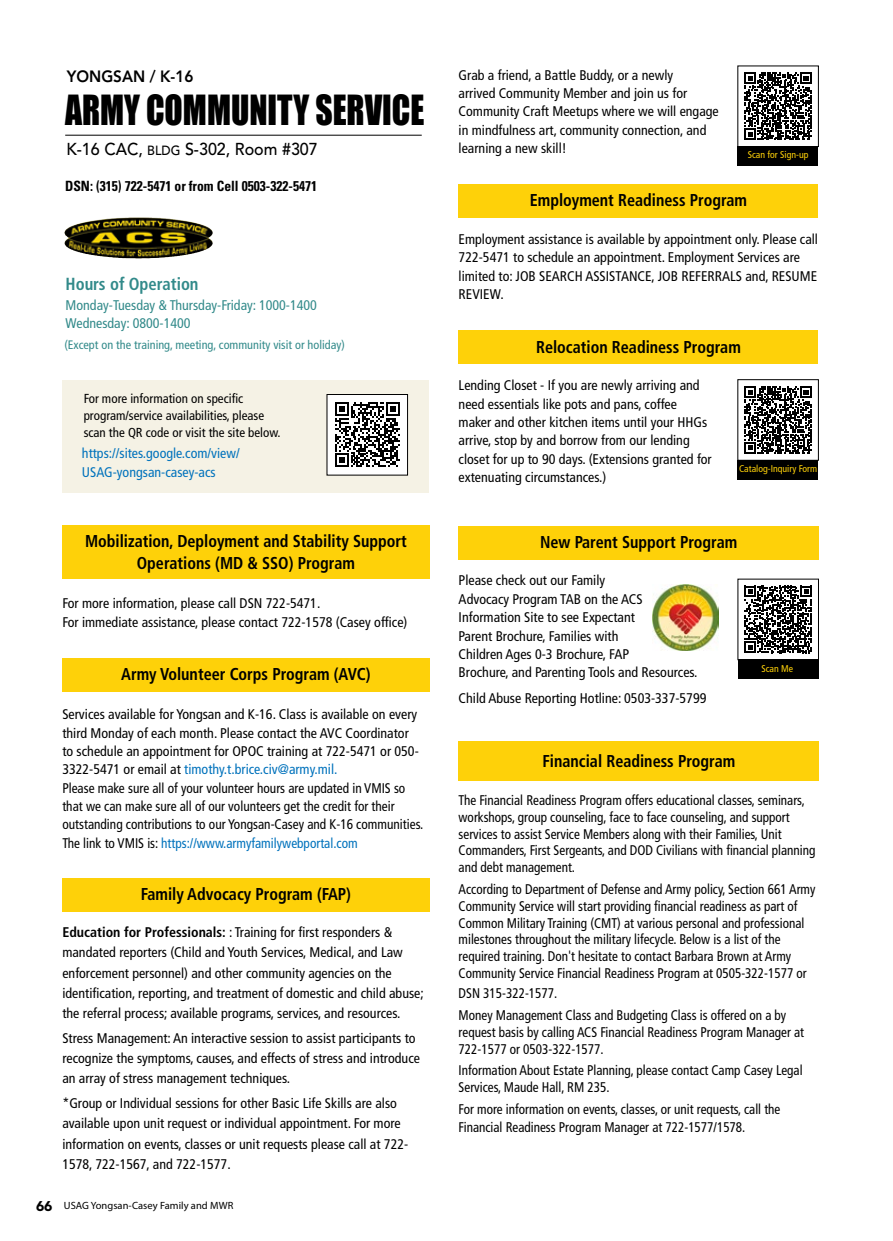
<style>
.page{position:relative;width:893px;height:1241px;background:#fff}
.page>*{position:absolute;margin:0;border:0;box-sizing:border-box;transform-origin:0 0}
.t1{font:38.15px "Impact";color:#000;scale:.88 1}
.t2{font:700 condensed 17.5px "Frutiger LT Std";color:#328a8a;scale:.95 1}
.t3{font:700 condensed 17.15px/21.9px "Frutiger LT Std";color:#000;text-align:center;scale:.94 1}
.t4{font:500 17.15px "Avenir LT Std";color:#000;scale:.94 1}
.t5{font:800 16.28px "Avenir LT Std";color:#000;scale:.94 1}
.t6{font:700 condensed 14.17px "Univers LT Std";color:#000;scale:.96 1}
.t7{font:condensed 14px/18.4px "Frutiger LT Std";color:#000}
.t8{font:condensed 14px/16.8px "Frutiger LT Std";color:#000;scale:.94 1}
.t9{font:condensed 14px/17.5px "Frutiger LT Std";color:#328a8a}
.t10{font:condensed 14px/18.4px "Frutiger LT Std";color:#0072bc}
.t11{font:condensed 12.95px/17.2px "Frutiger LT Std";color:#000}
.t12{font:condensed 12.25px "Frutiger LT Std";color:#328a8a}
.t13{font:10.5px "Myriad Pro";letter-spacing:.005em;color:#000}
.t14{font:condensed 9.8px "Frutiger LT Std";color:#fed109}
.s1{font-size:13.3px}
.s2{color:#0072bc}
.s3{font-weight:700}
.s4{font-family:"Avenir LT Std";font-weight:900;font-size:14px}
</style>
<div class="page">
<div style="left:62px;top:379px;width:367px;height:113px;background:#f5f2e5"></div>
<div style="left:62px;top:524px;width:367px;height:54px;background:#fed109"></div>
<div style="left:62px;top:657px;width:367px;height:34px;background:#fed109"></div>
<div style="left:62px;top:877px;width:367px;height:34px;background:#fed109"></div>
<div style="left:459px;top:184px;width:359px;height:34px;background:#fed109"></div>
<div style="left:459px;top:330px;width:359px;height:34px;background:#fed109"></div>
<div style="left:459px;top:525px;width:360px;height:34px;background:#fed109"></div>
<div style="left:459px;top:740px;width:360px;height:40px;background:#fed109"></div>
<img style="left:653px;top:584px;width:66px;height:66px">
<svg style="left:744px;top:585px;width:68px;height:68px"></svg>
<div style="left:738px;top:659px;width:80px;height:19px;background:#000"></div>
<img style="left:64px;top:217px;width:111px;height:41px">
<hr style="left:65px;top:135px;width:357px;height:1px;background:#000">
<svg style="left:744px;top:72px;width:68px;height:68px"></svg>
<div style="left:738px;top:66px;width:81px;height:81px;border:1px solid #000"></div>
<div style="left:738px;top:147px;width:80px;height:19px;background:#000"></div>
<div style="left:327px;top:394px;width:81px;height:81px;background:#fff"></div>
<svg style="left:335px;top:402px;width:65px;height:65px"></svg>
<div style="left:327px;top:394px;width:81px;height:81px;border:1px solid #000"></div>
<svg style="left:744px;top:386px;width:68px;height:67px"></svg>
<div style="left:738px;top:379px;width:81px;height:81px;border:1px solid #000"></div>
<div style="left:738px;top:460px;width:80px;height:19px;background:#000"></div>
<p class="t7" style="left:459px;top:66px;width:262px">Grab a friend, a Battle Buddy, or a newly<br>arrived Community Member and join us for Community Craft Meetups where we will engage in mindfulness art, community connection, and learning a new skill!</p>
<p class="t3" style="left:530px;top:189px;width:233px">Employment Readiness Program</p>
<p class="t7" style="left:459px;top:230px;width:361px">Employment assistance is available by appointment only. Please call 722-5471 to schedule an appointment. Employment Services are limited to: JOB SEARCH ASSISTANCE, JOB REFERRALS and, RESUME REVIEW.</p>
<p class="t5" style="left:67px;top:67px;width:136px">YONGSAN / K-16</p>
<h1 class="t1" style="left:65px;top:80px;width:410px">ARMY COMMUNITY SERVICE</h1>
<p class="t4" style="left:66px;top:139px;width:269px">K-16 CAC, <span class="s1">BLDG</span> S-302, Room #307</p>
<p class="t14" style="left:748px;top:149px;width:62px">Scan for Sign-up</p>
<p class="t6" style="left:65px;top:177px;width:264px">DSN: (315) 722-5471 or from Cell 0503-322-5471</p>
<p class="t2" style="left:66px;top:274px;width:142px">Hours of Operation</p>
<p class="t9" style="left:66px;top:296px;width:253px">Monday-Tuesday &amp; Thursday-Friday: 1000-1400<br>Wednesday: 0800-1400</p>
<p class="t12" style="left:64px;top:337px;width:282px">(Except on the training, meeting, community visit or holiday)</p>
<p class="t11" style="left:84px;top:390px;width:198px">For more information on specific program/service availabilities, please scan the QR code or visit the site below.</p>
<p class="t10" style="left:82px;top:444px;width:159px">https://sites.google.com/view/<br>USAG-yongsan-casey-acs</p>
<p class="t3" style="left:85px;top:530px;width:344px">Mobilization, Deployment and Stability Support<br>Operations (MD &amp; SSO) Program</p>
<p class="t7" style="left:62px;top:594px;width:347px">For more information, please call DSN 722-5471.<br>For immediate assistance, please contact 722-1578 (Casey office)</p>
<p class="t3" style="left:121px;top:662px;width:267px">Army Volunteer Corps Program (AVC)</p>
<p class="t7" style="left:62px;top:705px;width:362px">Services available for Yongsan and K-16. Class is available on every third Monday of each month. Please contact the AVC Coordinator<br>to schedule an appointment for OPOC training at 722-5471 or 050- 3322-5471 or email at <span class="s2">timothy.t.brice.civ@army.mil.<br></span>Please make sure all of your volunteer hours are updated in VMIS so that we can make sure all of our volunteers get the credit for their outstanding contributions to our Yongsan-Casey and K-16 communities.<br>The link to VMIS is: <span class="s2">https://www.armyfamilywebportal.com</span></p>
<p class="t3" style="left:141px;top:883px;width:225px">Family Advocacy Program (FAP)</p>
<p class="t7" style="left:62px;top:922px;width:363px;line-height:20.1px"><span class="s3">Education for Professionals:</span> : Training for first responders &amp; mandated reporters (Child and Youth Services, Medical, and Law enforcement personnel) and other community agencies on the identification, reporting, and treatment of domestic and child abuse; the referral process; available programs, services, and resources.</p>
<p class="t7" style="left:62px;top:1027px;width:359px;line-height:20.1px">Stress Management: An interactive session to assist participants to recognize the symptoms, causes, and effects of stress and introduce an array of stress management techniques.</p>
<p class="t7" style="left:62px;top:1093px;width:347px;line-height:20.1px">*Group or Individual sessions for other Basic Life Skills are also available upon unit request or individual appointment. For more information on events, classes or unit requests please call at 722- 1578, 722-1567, and 722-1577.</p>
<p class="t13" style="left:36px;top:1198px;width:199px"><span class="s4">66</span> USAG Yongsan-Casey Family and MWR</p>
<p class="t3" style="left:536px;top:335px;width:219px">Relocation Readiness Program</p>
<p class="t7" style="left:459px;top:376px;width:255px">Lending Closet - If you are newly arriving and need essentials like pots and pans, coffee maker and other kitchen items until your HHGs arrive, stop by and borrow from our lending closet for up to 90 days. (Extensions granted for extenuating circumstances.)</p>
<p class="t14" style="left:739px;top:463px;width:80px">Catalog-Inquiry Form</p>
<p class="t3" style="left:540px;top:531px;width:211px">New Parent Support Program</p>
<p class="t7" style="left:459px;top:571px;width:240px">Please check out our Family<br>Advocacy Program TAB on the ACS Information Site to see Expectant<br>Parent Brochure, Families with<br>Children Ages 0-3 Brochure, FAP<br>Brochure, and Parenting Tools and Resources.</p>
<p class="t7" style="left:459px;top:689px;width:249px">Child Abuse Reporting Hotline: 0503-337-5799</p>
<p class="t14" style="left:761px;top:662px;width:33px">Scan Me</p>
<p class="t3" style="left:542px;top:750px;width:207px">Financial Readiness Program</p>
<p class="t8" style="left:459px;top:791px;width:381px">The Financial Readiness Program offers educational classes, seminars, workshops, group counseling, face to face counseling, and support services to assist Service Members along with their Families, Unit Commanders, First Sergeants, and DOD Civilians with financial planning and debt management.</p>
<p class="t8" style="left:459px;top:880px;width:381px">According to Department of Defense and Army policy, Section 661 Army Community Service will start providing financial readiness as part of Common Military Training (CMT) at various personal and professional milestones throughout the military lifecycle. Below is a list of the required training. Don't hesitate to contact Barbara Brown at Army Community Service Financial Readiness Program at 0505-322-1577 or</p>
<p class="t8" style="left:459px;top:982px;width:350px;line-height:21.7px">DSN 315-322-1577.<br>Money Management Class and Budgeting Class is offered on a by</p>
<p class="t8" style="left:459px;top:1023px;width:369px">request basis by calling ACS Financial Readiness Program Manager at<br>722-1577 or 0503-322-1577.</p>
<p class="t8" style="left:459px;top:1061px;width:367px">Information About Estate Planning, please contact Camp Casey Legal<br>Services, Maude Hall, RM 235.</p>
<p class="t8" style="left:459px;top:1099px;width:344px;line-height:18.4px">For more information on events, classes, or unit requests, call the<br>Financial Readiness Program Manager at 722-1577/1578.</p>
</div>
